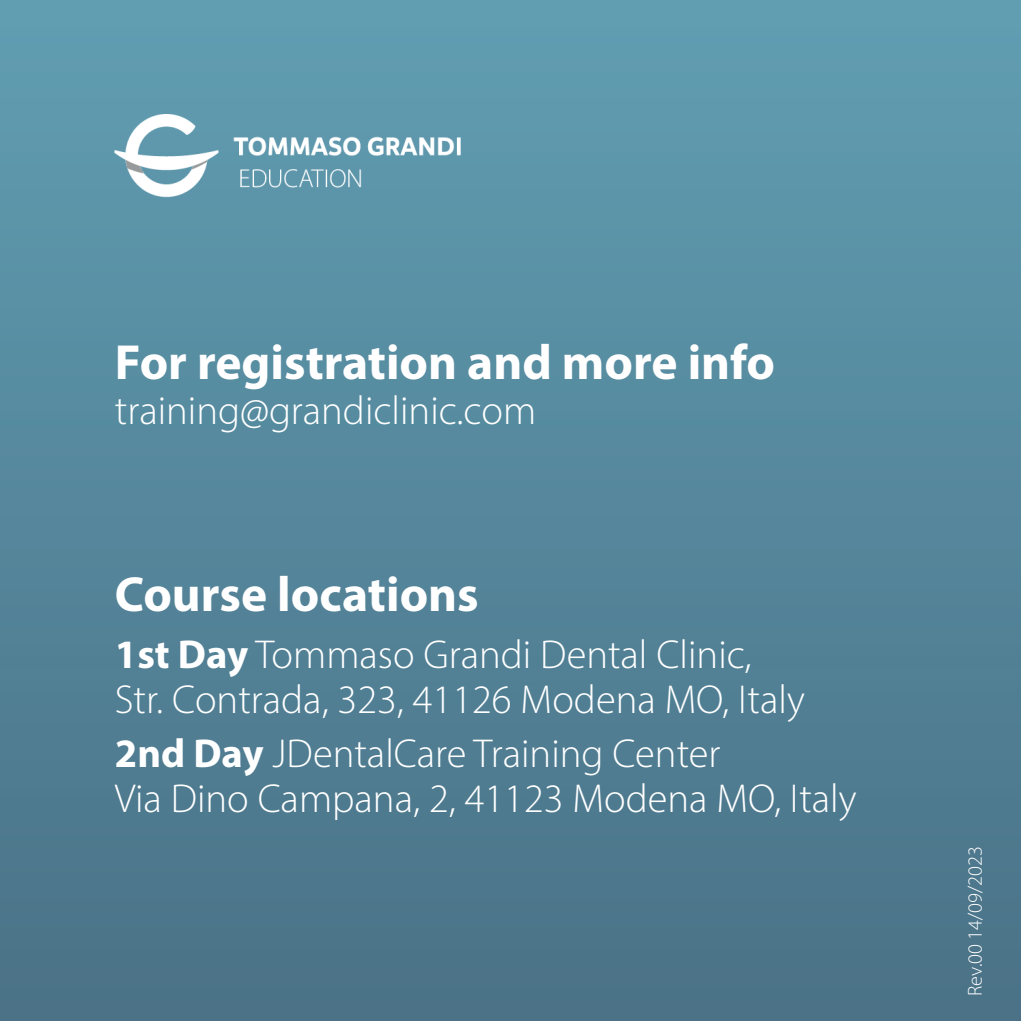
<style>
.page{position:relative;width:1021px;height:1021px;background:#fff}
.page>*{position:absolute;margin:0;border:0;box-sizing:border-box;transform-origin:0 0}
.t1{font:700 49.5px "Myriad Pro";color:#fff}
.t2{font:300 40.5px/45px "Myriad Pro";color:#fff}
.t3{font:300 20.25px "Myriad Pro";color:#fff}
.s1{font-weight:700}
</style>
<div class="page">
<div style="left:0;top:0;width:1020px;height:1020px;background:linear-gradient(to bottom,#619eb2,#4a7186)"></div>
<img style="left:115px;top:115px;width:345px;height:87px">
<p class="t1" style="left:115px;top:329px;width:662px">For registration and more info</p>
<p class="t2" style="left:115px;top:387px;width:423px">training@grandiclinic.com</p>
<p class="t1" style="left:115px;top:562px;width:365px">Course locations</p>
<p class="t2" style="left:115px;top:631px;width:691px"><span class="s1">1st Day</span> Tommaso Grandi Dental Clinic,<br>Str. Contrada, 323, 41126 Modena MO, Italy</p>
<p class="t2" style="left:115px;top:730px;width:743px"><span class="s1">2nd Day</span> JDentalCare Training Center<br>Via Dino Campana, 2, 41123 Modena MO, Italy</p>
<p class="t3" style="left:963px;top:996px;width:151px;rotate:-90deg">Rev.00 14/09/2023</p>
</div>
